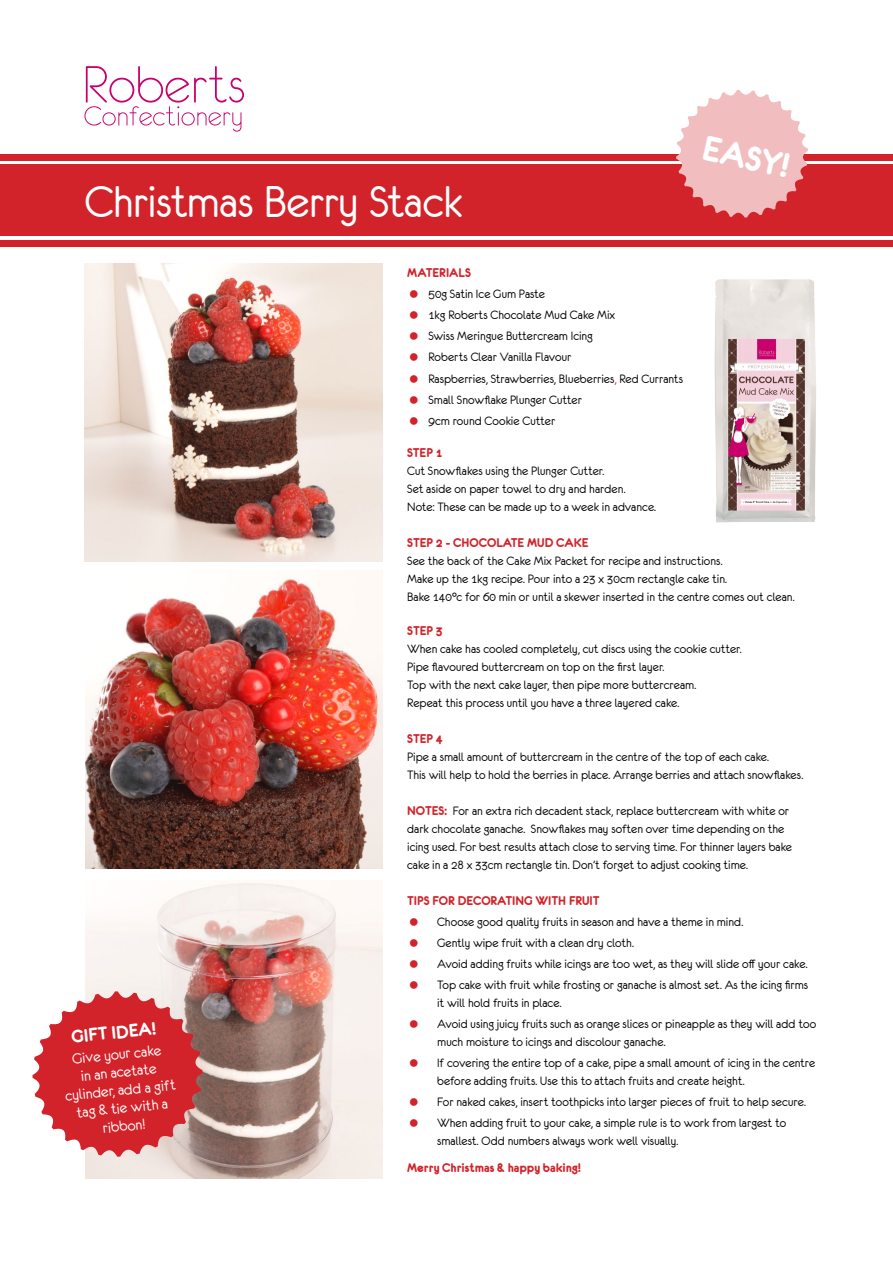
<style>
.page{position:relative;width:893px;height:1263px;background:#fff}
.page>*{position:absolute;margin:0;border:0;box-sizing:border-box;transform-origin:0 0}
.t1{font:49.5px "Eurofurenceregular";letter-spacing:-.015em;color:#fff}
.t2{font:37.5px "Eurofurencebold";color:#fff}
.t3{font:19.5px "Eurofurencebold";color:#fff}
.t4{font:16.5px/18px "Eurofurenceregular";color:#fff;text-align:center}
.t5{font:13.5px/21px "Eurofurenceregular";letter-spacing:.005em;color:#000}
.t6{font:13.5px "Eurofurencebold";color:#d2232a}
.s1{color:#d2232a}
.s2{font-family:"Eurofurencebold";color:#d2232a}
</style>
<div class="page">
<img style="left:85px;top:571px;width:298px;height:298px">
<div style="left:0;top:240px;width:893px;height:7px;background:#d2232a"></div>
<div style="left:0;top:154px;width:893px;height:6px;background:#d2232a"></div>
<div style="left:0;top:165px;width:893px;height:71px;background:#d2232a"></div>
<svg style="left:676px;top:90px;width:132px;height:128px"></svg>
<svg style="left:85px;top:66px;width:159px;height:66px"></svg>
<img style="left:84px;top:263px;width:298px;height:298px">
<img style="left:85px;top:881px;width:298px;height:298px">
<img style="left:714px;top:279px;width:102px;height:244px">
<svg style="left:33px;top:991px;width:170px;height:166px;background:#d55559"></svg>
<h1 class="t1" style="left:85px;top:176px;width:379px">Christmas Berry Stack</h1>
<p class="t6" style="left:407px;top:266px;width:64px">MATERIALS</p>
<p class="t5" style="left:428px;top:284px;width:256px">50g Satin Ice Gum Paste<br>1kg Roberts Chocolate Mud Cake Mix<br>Swiss Meringue Buttercream Icing<br>Roberts Clear Vanilla Flavour<br>Raspberries, Strawberries, Blueberries<span class="s1">,</span> Red Currants Small Snowflake Plunger Cutter<br>9cm round Cookie Cutter</p>
<h2 class="t2" style="left:708px;top:129px;width:90px;rotate:13deg">EASY!</h2>
<h3 class="t3" style="left:70px;top:1027px;width:87px;rotate:-6deg">GIFT IDEA !</h3>
<p class="t4" style="left:61px;top:1051px;width:112px;rotate:-6deg">Give your cake<br>in an acetate cylinder, add a gift tag &amp; tie with a ribbon!</p>
<p class="t6" style="left:407px;top:446px;width:37px">STEP 1</p>
<p class="t5" style="left:407px;top:462px;width:250px;line-height:18px">Cut Snowflakes using the Plunger Cutter.<br>Set aside on paper towel to dry and harden.<br>Note: These can be made up to a week in advance.</p>
<p class="t6" style="left:407px;top:536px;width:182px">STEP 2 - CHOCOLATE MUD CAKE</p>
<p class="t5" style="left:407px;top:552px;width:389px;line-height:18px">See the back of the Cake Mix Packet for recipe and instructions.<br>Make up the 1kg recipe. Pour into a 23 x 30cm rectangle cake tin.<br>Bake 140°c for 60 min or until a skewer inserted in the centre comes out clean.</p>
<p class="t6" style="left:407px;top:624px;width:37px">STEP 3</p>
<p class="t5" style="left:407px;top:640px;width:336px;line-height:18px">When cake has cooled completely, cut discs using the cookie cutter.<br>Pipe flavoured buttercream on top on the first layer.<br>Top with the next cake layer, then pipe more buttercream.<br>Repeat this process until you have a three layered cake.</p>
<p class="t6" style="left:407px;top:732px;width:37px">STEP 4</p>
<p class="t5" style="left:407px;top:748px;width:398px;line-height:18px">Pipe a small amount of buttercream in the centre of the top of each cake.<br>This will help to hold the berries in place. Arrange berries and attach snowflakes.</p>
<p class="t5" style="left:407px;top:802px;width:386px;line-height:18px"><span class="s2">NOTES:</span> For an extra rich decadent stack, replace buttercream with white or dark chocolate ganache. Snowflakes may soften over time depending on the icing used. For best results attach close to serving time. For thinner layers bake cake in a 28 x 33cm rectangle tin. Don’t forget to adjust cooking time.</p>
<p class="t6" style="left:407px;top:894px;width:194px">TIPS FOR DECORATING WITH FRUIT</p>
<p class="t5" style="left:437px;top:912px;width:373px">Choose good quality fruits in season and have a theme in mind.<br>Gently wipe fruit with a clean dry cloth.<br>Avoid adding fruits while icings are too wet, as they will slide off your cake.<br>Top cake with fruit while frosting or ganache is almost set. As the icing firms</p>
<p class="t5" style="left:437px;top:993px;width:380px">it will hold fruits in place.<br>Avoid using juicy fruits such as orange slices or pineapple as they will add too</p>
<p class="t5" style="left:437px;top:1032px;width:380px">much moisture to icings and discolour ganache.<br>If covering the entire top of a cake, pipe a small amount of icing in the centre</p>
<p class="t5" style="left:437px;top:1071px;width:370px">before adding fruits. Use this to attach fruits and create height.<br>For naked cakes, insert toothpicks into larger pieces of fruit to help secure.<br>When adding fruit to your cake, a simple rule is to work from largest to</p>
<p class="t5" style="left:437px;top:1131px;width:243px">smallest. Odd numbers always work well visually.</p>
<p class="t6" style="left:407px;top:1161px;width:176px">MERRY CHRISTMAS &amp; HAPPY BAKING!</p>
</div>
